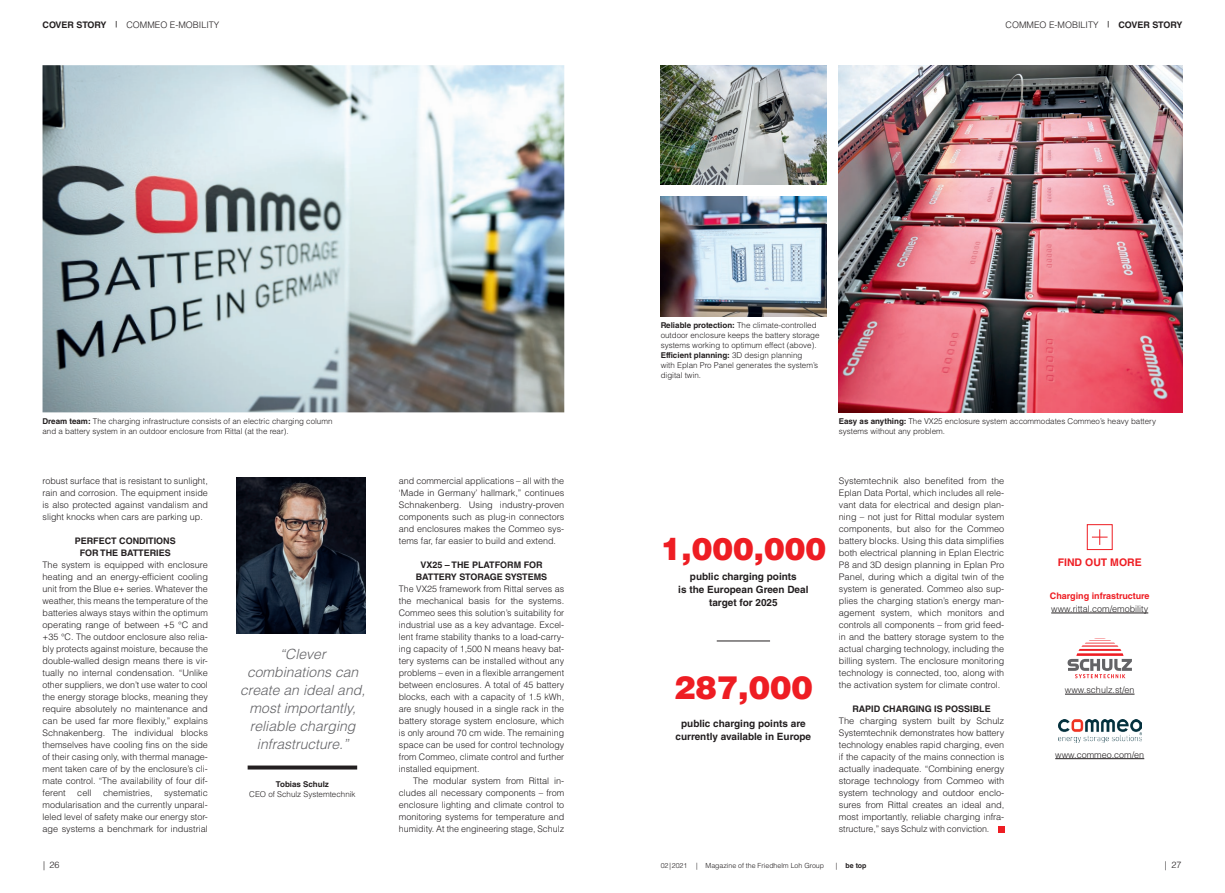
<style>
.page{position:relative;width:1225px;height:893px;background:#fff}
.page>*{position:absolute;margin:0;border:0;box-sizing:border-box;transform-origin:0 0}
.Infokasten_Fließtext{font:900 32px "Helvetica LT Std";color:#ee1d23}
.Infokasten_Fließtext-2{font:900 31px "Helvetica LT Std";color:#ee1d23}
._08_Zitat{font:italic 300 14px/18px "Helvetica LT Std";color:#636366;text-align:center}
.Infokasten_Fließtext-3{font:700 10.5px "Helvetica LT Std";color:#ee1d23}
.Infokasten_Fließtext-4{font:700 10px/13px "Helvetica LT Std";color:#231f20;text-align:center}
._05_Fliesstext_Einzu{font:300 9px/12px "Helvetica LT Std";color:#231f20;text-align:justify}
._06_Fliesstext_Einzu{font:300 9px/12px "Helvetica LT Std";color:#231f20;text-align:justify}
._07_Zwischentitel{font:700 9px/12px "Helvetica LT Std";color:#231f20;text-align:center}
.Infokasten_Fließtext-5{font:300 9px/13px "Helvetica LT Std";color:#231f20}
._10_Bildunterschrift{font:300 8px/10px "Helvetica LT Std";color:#231f20}
._08_Zitatgeber_Funkt{font:300 8px "Helvetica LT Std";color:#231f20}
._08_Zitatgeber_Funkt-2{font:700 8px "Helvetica LT Std";color:#231f20}
.t1{font:300 7px "Helvetica LT Std";color:#231f20}
.t2{font:700 7px "Helvetica LT Std";color:#231f20}
.s1{font-weight:700}
.s2{font-weight:700;color:#ee1d23}
.s3{font-weight:300}
</style>
<div class="page">
<svg style="left:998px;top:826px;width:6px;height:6px"></svg>
<hr style="left:717px;top:640px;width:53px;height:1px;background:#231f20">
<img style="left:1058px;top:720px;width:83px;height:22px">
<hr style="left:1055px;top:758px;width:89px;height:1px;background:#231f20">
<div style="left:1086px;top:524px;width:26px;height:26px;border:1px solid #ee1d23"></div>
<svg style="left:1092px;top:529px;width:15px;height:16px"></svg>
<svg style="left:1067px;top:640px;width:65px;height:38px"></svg>
<hr style="left:1065px;top:694px;width:69px;height:1px;background:#231f20">
<hr style="left:1051px;top:613px;width:97px;height:1px;background:#231f20">
<img style="left:43px;top:65px;width:521px;height:347px">
<img style="left:839px;top:65px;width:343px;height:347px">
<img style="left:660px;top:196px;width:166px;height:120px">
<img style="left:660px;top:65px;width:166px;height:119px">
<svg style="left:248px;top:765px;width:109px;height:4px"></svg>
<img style="left:237px;top:477px;width:129px;height:156px">
<p class="_05_Fliesstext_Einzu" style="left:43px;top:18px;width:178px"><span class="s1">COVER STORY</span> <sup>|</sup> COMMEO E-MOBILITY</p>
<p class="_05_Fliesstext_Einzu" style="left:1005px;top:18px;width:178px">COMMEO E-MOBILITY <sup>|</sup> <span class="s1">COVER STORY</span></p>
<p class="_10_Bildunterschrift" style="left:660px;top:320px;width:160px"><span class="s1">Reliable protection:</span> The climate-controlled outdoor enclosure keeps the battery storage systems working to optimum effect (above).</p>
<p class="_10_Bildunterschrift" style="left:660px;top:350px;width:159px"><span class="s1">Efficient planning:</span> 3D design planning with Eplan Pro Panel generates the system’s digital twin.</p>
<p class="_10_Bildunterschrift" style="left:43px;top:417px;width:291px"><span class="s1">Dream team:</span> The charging infrastructure consists of an electric charging column and a battery system in an outdoor enclosure from Rittal (at the rear).</p>
<p class="_10_Bildunterschrift" style="left:839px;top:417px;width:319px"><span class="s1">Easy as anything:</span> The VX25 enclosure system accommodates Commeo’s heavy battery systems without any problem.</p>
<p class="_06_Fliesstext_Einzu" style="left:43px;top:475px;width:167px">robust surface that is resistant to sunlight, rain and corrosion. The equipment inside is also protected against vandalism and slight knocks when cars are parking up.</p>
<p class="_07_Zwischentitel" style="left:75px;top:535px;width:103px">PERFECT CONDITIONS<br>FOR THE BATTERIES</p>
<p class="_05_Fliesstext_Einzu" style="left:43px;top:559px;width:167px">The system is equipped with enclosure heating and an energy-efficient cooling unit from the Blue e+ series. Whatever the weather, this means the temperature of the batteries always stays within the optimum operating range of between +5 °C and +35 °C. The outdoor enclosure also relia&shy;bly protects against moisture, because the double-walled design means there is vir&shy;tually no internal condensation. “Unlike other suppliers, we don’t use water to cool the energy storage blocks, meaning they require absolutely no maintenance and can be used far more flexibly,” explains Schnakenberg. The individual blocks themselves have cooling fins on the side of their casing only, with thermal manage&shy;ment taken care of by the enclosure’s cli&shy;mate control. “The availability of four dif&shy;ferent</p>
<p class="_05_Fliesstext_Einzu" style="left:43px;top:787px;width:167px;text-indent:121px">systematic modularisation and the currently unparal&shy;leled level of safety make our energy stor&shy;age systems a benchmark for industrial</p>
<p class="_05_Fliesstext_Einzu" style="left:77px;top:787px;width:16px">cell</p>
<p class="_05_Fliesstext_Einzu" style="left:103px;top:787px;width:51px">chemistries,</p>
<p class="_08_Zitat" style="left:240px;top:645px;width:127px">“Clever combinations can create an ideal and, most importantly, reliable charging infrastructure.”</p>
<p class="_08_Zitatgeber_Funkt-2" style="left:276px;top:779px;width:55px">Tobias Schulz</p>
<p class="_08_Zitatgeber_Funkt" style="left:249px;top:789px;width:108px">CEO of Schulz Systemtechnik</p>
<p class="_05_Fliesstext_Einzu" style="left:399px;top:475px;width:167px">and commercial applications – all with the ‘Made in Germany’ hallmark,” continues Schnakenberg. Using industry-proven components such as plug-in connectors and enclosures makes the Commeo sys&shy;tems far, far easier to build and extend.</p>
<p class="_07_Zwischentitel" style="left:416px;top:559px;width:133px">VX25 – THE PLATFORM FOR<br>BATTERY STORAGE SYSTEMS</p>
<p class="_05_Fliesstext_Einzu" style="left:399px;top:583px;width:167px">The VX25 framework from Rittal serves as the mechanical basis for the systems.<br>Commeo sees this solution’s suitability for industrial use as a key advantage. Excel&shy;lent frame stability thanks to a load-carry&shy;ing capacity of 1,500 N means heavy bat&shy;tery systems can be installed without any problems – even in a flexible arrangement between enclosures. A total of 45 battery blocks, each with a capacity of 1.5 kWh, are snugly housed in a single rack in the battery storage system enclosure, which is only around 70 cm wide. The remaining space can be used for control technology from Commeo, climate control and further installed equipment.</p>
<p class="_06_Fliesstext_Einzu" style="left:399px;top:775px;width:167px;text-indent:14px">The modular system from Rittal in&shy;cludes all necessary components – from enclosure lighting and climate control to monitoring systems for temperature and humidity. At the engineering stage, Schulz</p>
<p class="Infokasten_Fließtext-2" style="left:660px;top:529px;width:167px">1,000,000</p>
<p class="Infokasten_Fließtext-4" style="left:678px;top:570px;width:132px">public charging points<br>is the European Green Deal target for 2025</p>
<p class="Infokasten_Fließtext" style="left:674px;top:666px;width:140px">287,000</p>
<p class="Infokasten_Fließtext-4" style="left:675px;top:717px;width:137px">public charging points are currently available in Europe</p>
<p class="_06_Fliesstext_Einzu" style="left:839px;top:475px;width:167px">Systemtechnik also benefited from the Eplan Data Portal, which includes all rele&shy;vant data for electrical and design plan&shy;ning – not just for Rittal modular system components, but also for the Commeo battery blocks. Using this data simplifies both electrical planning in Eplan Electric P8 and 3D design planning in Eplan Pro Panel, during which a digital twin of the system is generated. Commeo also sup&shy;plies the charging station’s energy man&shy;agement system, which monitors and controls all components – from grid feed&shy;in and the battery storage system to the actual charging technology, including the billing system. The enclosure monitoring technology is connected, too, along with the activation system for climate control.</p>
<p class="_07_Zwischentitel" style="left:852px;top:703px;width:140px">RAPID CHARGING IS POSSIBLE</p>
<p class="_05_Fliesstext_Einzu" style="left:839px;top:715px;width:167px">The charging system built by Schulz Systemtechnik demonstrates how battery technology enables rapid charging, even if the capacity of the mains connection is actually inadequate. “Combining energy storage technology from Commeo with system technology and outdoor enclo&shy;sures from Rittal creates an ideal and, most importantly, reliable charging infra&shy;structure,” says Schulz with conviction.</p>
<p class="Infokasten_Fließtext-3" style="left:1057px;top:556px;width:85px">FIND OUT MORE</p>
<p class="Infokasten_Fließtext-5" style="left:1050px;top:589px;width:101px"><span class="s2">Charging infrastructure </span>www.rittal.com/emobility</p>
<p class="Infokasten_Fließtext-5" style="left:1065px;top:683px;width:71px">www.schulz.st/en</p>
<p class="Infokasten_Fließtext-5" style="left:1055px;top:748px;width:91px">www.commeo.com/en</p>
<p class="_05_Fliesstext_Einzu" style="left:43px;top:859px;width:18px">| 26</p>
<p class="t1" style="left:660px;top:861px;width:28px">02|2021</p>
<p class="t1" style="left:696px;top:861px;width:129px">| Magazine of the Friedhelm Loh Group</p>
<p class="t2" style="left:835px;top:862px;width:32px"><span class="s3">|</span> be top</p>
<p class="_05_Fliesstext_Einzu" style="left:1165px;top:859px;width:18px">| 27</p>
</div>
